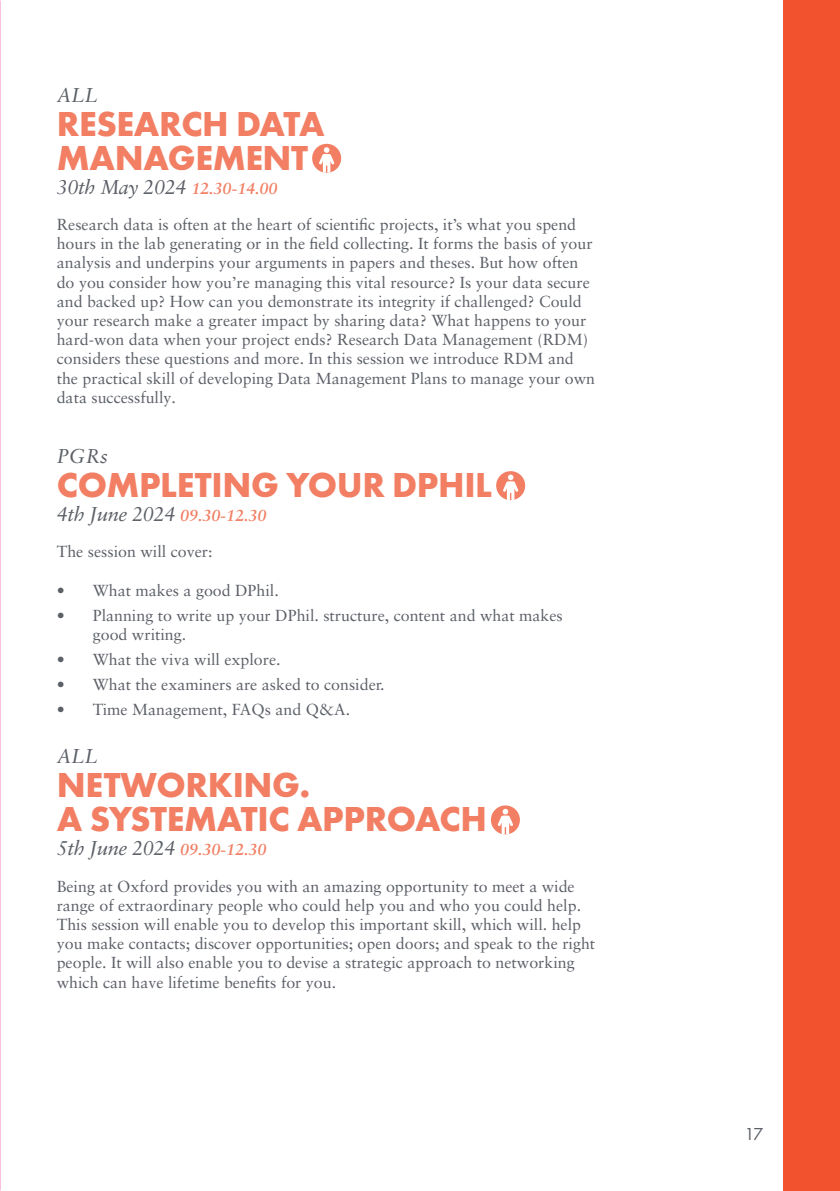
<style>
.page{position:relative;width:840px;height:1191px;background:#fff}
.page>*{position:absolute;margin:0;border:0;box-sizing:border-box;transform-origin:0 0}
.t1{font:700 36px/34px "Futura PT";letter-spacing:-.01em;color:#f27e63}
.t2{font:italic 20px "Sabon LT Pro";letter-spacing:-.02em;color:#5b5f66}
.t3{font:18px "Futura PT";color:#5b5f66}
.t4{font:16px/19.2px "Sabon LT Pro";color:#5b5f66}
.s1{font-weight:700;font-size:16px;color:#f27e63}
</style>
<div class="page">
<img style="left:0;top:0;width:1px;height:1191px">
<div style="left:782px;top:0;width:57px;height:1191px;background:#f2522e"></div>
<div style="left:312px;top:144px;width:29px;height:29px;background:#f27e63;border-radius:50%"></div>
<svg style="left:319px;top:147px;width:15px;height:26px"></svg>
<div style="left:496px;top:471px;width:29px;height:29px;background:#f27e63;border-radius:50%"></div>
<svg style="left:502px;top:474px;width:16px;height:26px"></svg>
<div style="left:490px;top:805px;width:29px;height:29px;background:#f27e63;border-radius:50%"></div>
<svg style="left:497px;top:809px;width:16px;height:25px"></svg>
<p class="t2" style="left:57px;top:82px;width:43px">ALL</p>
<p class="t1" style="left:57px;top:106px;width:269px">RESEARCH DATA<br>MANAGEMENT</p>
<p class="t2" style="left:57px;top:174px;width:222px">30th May 2024 <span class="s1">12.30-14.00</span></p>
<p class="t4" style="left:57px;top:214px;width:539px">Research data is often at the heart of scientific projects, it’s what you spend hours in the lab generating or in the field collecting. It forms the basis of your analysis and underpins your arguments in papers and theses. But how often do you consider how you’re managing this vital resource? Is your data secure and backed up? How can you demonstrate its integrity if challenged? Could your research make a greater impact by sharing data? What happens to your hard-won data when your project ends? Research Data Management (RDM) considers these questions and more. In this session we introduce RDM and the practical skill of developing Data Management Plans to manage your own data successfully.</p>
<p class="t2" style="left:57px;top:443px;width:53px">PGRs</p>
<p class="t1" style="left:57px;top:467px;width:436px">COMPLETING YOUR DPHIL</p>
<p class="t2" style="left:57px;top:501px;width:211px">4th June 2024 <span class="s1">09.30-12.30</span></p>
<p class="t4" style="left:57px;top:542px;width:157px">The session will cover:</p>
<p class="t4" style="left:57px;top:580px;width:223px">• What makes a good DPhil.</p>
<p class="t4" style="left:93px;top:605px;width:471px;text-indent:-36px">• Planning to write up your DPhil. structure, content and what makes good writing.</p>
<p class="t4" style="left:57px;top:649px;width:225px">• What the viva will explore.</p>
<p class="t4" style="left:57px;top:674px;width:329px">• What the examiners are asked to consider.</p>
<p class="t4" style="left:57px;top:699px;width:295px">• Time Management, FAQs and Q&amp;A.</p>
<p class="t2" style="left:57px;top:744px;width:43px">ALL</p>
<p class="t1" style="left:57px;top:767px;width:431px">NETWORKING.<br>A SYSTEMATIC APPROACH</p>
<p class="t2" style="left:57px;top:836px;width:211px">5th June 2024 <span class="s1">09.30-12.30</span></p>
<p class="t4" style="left:57px;top:876px;width:539px">Being at Oxford provides you with an amazing opportunity to meet a wide range of extraordinary people who could help you and who you could help.<br>This session will enable you to develop this important skill, which will. help you make contacts; discover opportunities; open doors; and speak to the right people. It will also enable you to devise a strategic approach to networking which can have lifetime benefits for you.</p>
<p class="t3" style="left:744px;top:1122px;width:20px">17</p>
</div>
